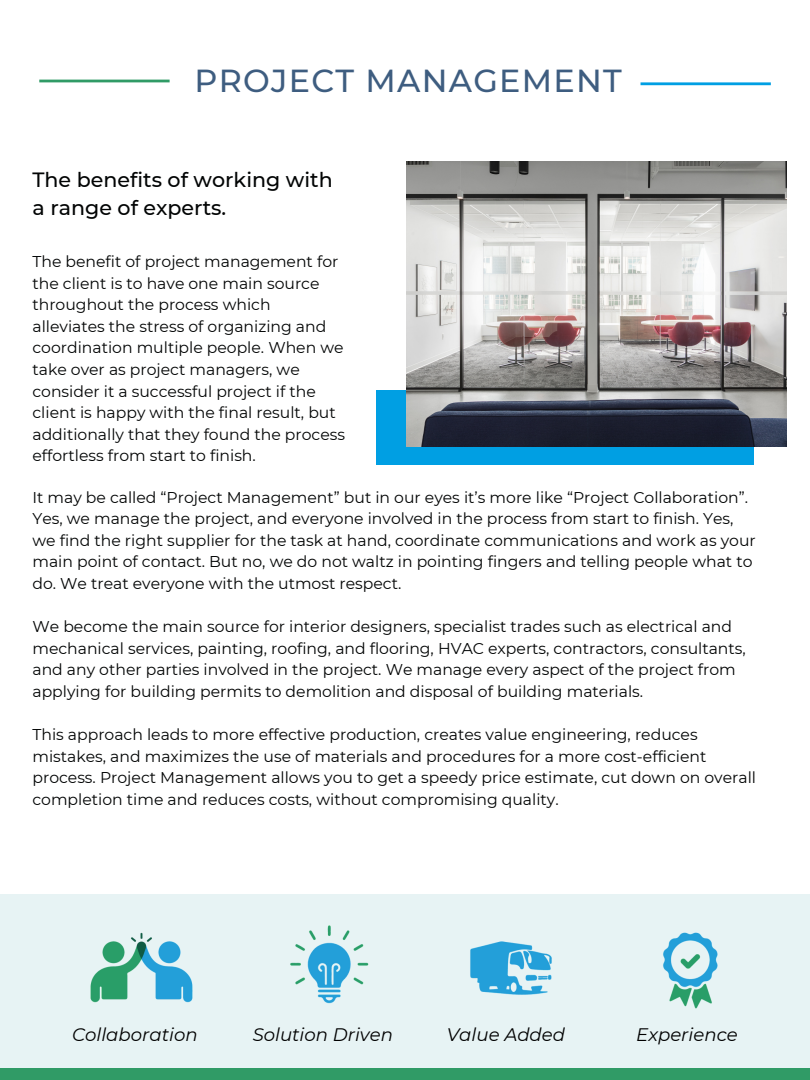
<style>
.page{position:relative;width:810px;height:1080px;background:#fff}
.page>*{position:absolute;margin:0;border:0;box-sizing:border-box;transform-origin:0 0}
.t1{font:500 31.81px "Montserrat";letter-spacing:.04em;color:#3e5d80}
.t2{font:500 20.62px/28.6px "Montserrat";color:#020404}
.t3{font:italic 18.12px "Montserrat";color:#000}
.t4{font:15.62px/21.6px "Montserrat";color:#020404}
</style>
<div class="page">
<div style="left:0;top:894px;width:810px;height:186px;background:#e7f3f4"></div>
<img style="left:90px;top:932px;width:103px;height:71px">
<img style="left:663px;top:932px;width:55px;height:77px">
<img style="left:290px;top:925px;width:79px;height:78px">
<img style="left:470px;top:941px;width:82px;height:54px">
<hr style="left:39px;top:80px;width:131px;height:2px;background:#309b66">
<hr style="left:641px;top:82px;width:130px;height:3px;background:#009fe3">
<div style="left:376px;top:391px;width:378px;height:74px;background:#009fe3"></div>
<img style="left:407px;top:162px;width:380px;height:284px">
<div style="left:0;top:1068px;width:810px;height:12px;background:#309b66"></div>
<h1 class="t1" style="left:194px;top:62px;width:429px">PROJECT MANAGEMENT</h1>
<h2 class="t2" style="left:32px;top:165px;width:302px">The benefits of working with a range of experts.</h2>
<p class="t4" style="left:32px;top:251px;width:314px">The benefit of project management for the client is to have one main source throughout the process which alleviates the stress of organizing and coordination multiple people. When we take over as project managers, we consider it a successful project if the client is happy with the final result, but additionally that they found the process effortless from start to finish.</p>
<p class="t4" style="left:32px;top:486px;width:725px">It may be called “Project Management” but in our eyes it’s more like “Project Collaboration”.<br>Yes, we manage the project, and everyone involved in the process from start to finish. Yes, we find the right supplier for the task at hand, coordinate communications and work as your main point of contact. But no, we do not waltz in pointing fingers and telling people what to do. We treat everyone with the utmost respect.</p>
<p class="t4" style="left:32px;top:616px;width:715px">We become the main source for interior designers, specialist trades such as electrical and mechanical services, painting, roofing, and flooring, HVAC experts, contractors, consultants, and any other parties involved in the project. We manage every aspect of the project from applying for building permits to demolition and disposal of building materials.</p>
<p class="t4" style="left:32px;top:724px;width:725px">This approach leads to more effective production, creates value engineering, reduces mistakes, and maximizes the use of materials and procedures for a more cost-efficient process. Project Management allows you to get a speedy price estimate, cut down on overall completion time and reduces costs, without compromising quality.</p>
<p class="t3" style="left:72px;top:1023px;width:127px">Collaboration</p>
<p class="t3" style="left:253px;top:1023px;width:142px">Solution Driven</p>
<p class="t3" style="left:447px;top:1023px;width:120px">Value Added</p>
<p class="t3" style="left:636px;top:1023px;width:103px">Experience</p>
</div>
